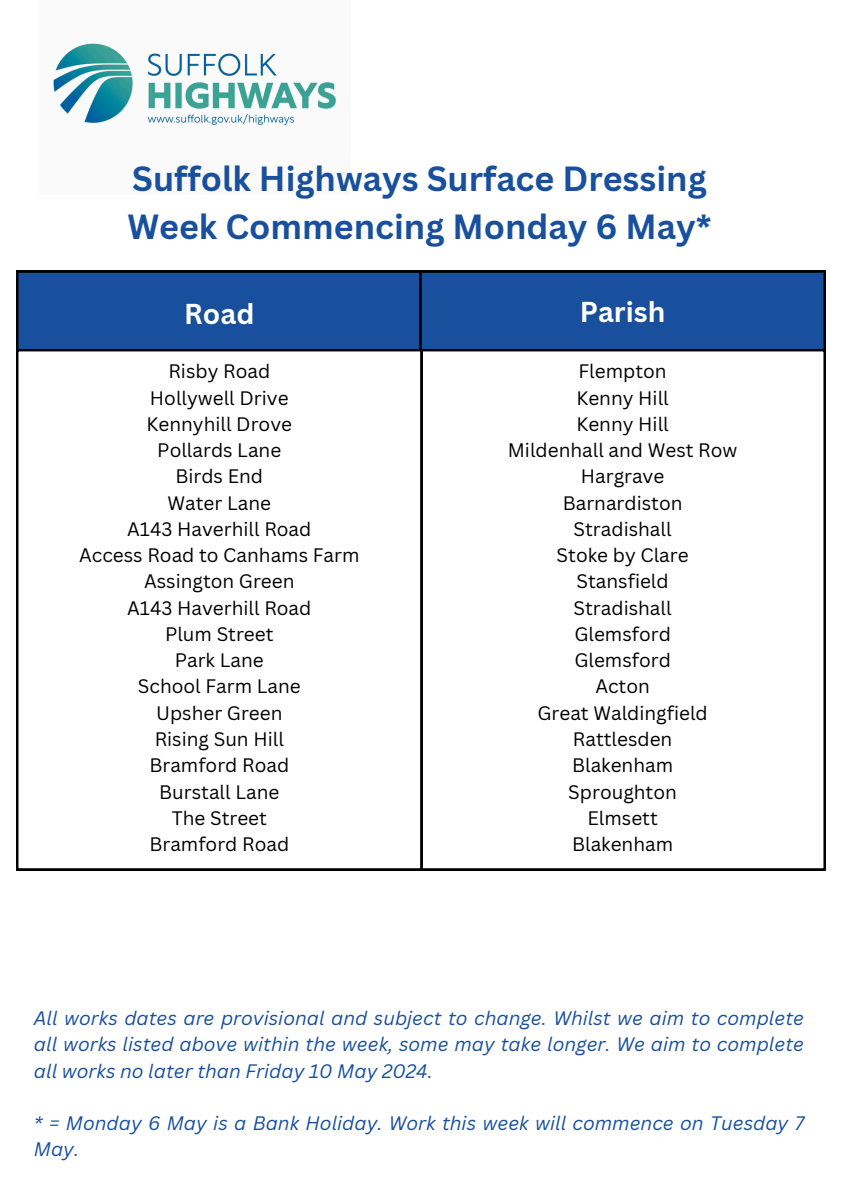
<style>
.page{position:relative;width:842px;height:1191px;background:#fff}
.page>*{position:absolute;margin:0;border:0;box-sizing:border-box;transform-origin:0 0}
.t1{font:700 34px/47.2px "Canva Sans";color:#19509d}
.t2{font:700 28px "Canva Sans";color:#fff}
.t3{font:19px "Canva Sans";color:#000}
.t4{font:italic 19px/26.2px "Canva Sans";color:#19509d;text-align:justify}
</style>
<div class="page">
<img style="left:53px;top:43px;width:283px;height:83px">
<div style="left:16px;top:270px;width:809px;height:79px;background:#19509d"></div>
<svg style="left:422px;top:349px;width:403px;height:521px"></svg>
<svg style="left:16px;top:349px;width:406px;height:521px"></svg>
<p class="t1" style="left:127px;top:155px;width:586px">Suffolk Highways Surface Dressing<br>Week Commencing Monday 6 May*</p>
<h1 class="t2" style="left:184px;top:294px;width:72px">Road</h1>
<h2 class="t2" style="left:580px;top:292px;width:87px">Parish</h2>
<h2 class="t3" style="left:168px;top:358px;width:103px">Risby Road</h2>
<p class="t3" style="left:150px;top:384px;width:140px">Hollywell Drive</p>
<p class="t3" style="left:147px;top:410px;width:147px">Kennyhill Drove</p>
<p class="t3" style="left:157px;top:436px;width:126px">Pollards Lane</p>
<p class="t3" style="left:175px;top:463px;width:89px">Birds End</p>
<p class="t3" style="left:168px;top:489px;width:105px">Water Lane</p>
<p class="t3" style="left:127px;top:515px;width:186px">A143 Haverhill Road</p>
<p class="t3" style="left:79px;top:541px;width:282px">Access Road to Canhams Farm</p>
<p class="t3" style="left:144px;top:568px;width:152px">Assington Green</p>
<p class="t3" style="left:127px;top:594px;width:186px">A143 Haverhill Road</p>
<p class="t3" style="left:165px;top:620px;width:110px">Plum Street</p>
<p class="t3" style="left:175px;top:646px;width:90px">Park Lane</p>
<p class="t3" style="left:138px;top:673px;width:164px">School Farm Lane</p>
<p class="t3" style="left:156px;top:699px;width:128px">Upsher Green</p>
<p class="t3" style="left:155px;top:725px;width:131px">Rising Sun Hill</p>
<p class="t3" style="left:149px;top:751px;width:141px">Bramford Road</p>
<p class="t3" style="left:159px;top:778px;width:122px">Burstall Lane</p>
<p class="t3" style="left:172px;top:804px;width:97px">The Street</p>
<p class="t3" style="left:149px;top:830px;width:141px">Bramford Road</p>
<p class="t3" style="left:579px;top:358px;width:90px">Flempton</p>
<p class="t3" style="left:576px;top:384px;width:94px">Kenny Hill</p>
<p class="t3" style="left:576px;top:410px;width:94px">Kenny Hill</p>
<p class="t3" style="left:508px;top:436px;width:231px">Mildenhall and West Row</p>
<p class="t3" style="left:581px;top:463px;width:85px">Hargrave</p>
<p class="t3" style="left:563px;top:489px;width:121px">Barnardiston</p>
<p class="t3" style="left:574px;top:515px;width:100px">Stradishall</p>
<p class="t3" style="left:557px;top:541px;width:134px">Stoke by Clare</p>
<p class="t3" style="left:576px;top:568px;width:94px">Stansfield</p>
<p class="t3" style="left:574px;top:594px;width:100px">Stradishall</p>
<p class="t3" style="left:574px;top:620px;width:98px">Glemsford</p>
<p class="t3" style="left:574px;top:646px;width:98px">Glemsford</p>
<p class="t3" style="left:595px;top:673px;width:56px">Acton</p>
<p class="t3" style="left:537px;top:699px;width:172px">Great Waldingfield</p>
<p class="t3" style="left:573px;top:725px;width:101px">Rattlesden</p>
<p class="t3" style="left:572px;top:751px;width:103px">Blakenham</p>
<p class="t3" style="left:568px;top:778px;width:110px">Sproughton</p>
<p class="t3" style="left:587px;top:804px;width:72px">Elmsett</p>
<p class="t3" style="left:572px;top:830px;width:103px">Blakenham</p>
<p class="t4" style="left:34px;top:1004px;width:772px">All works dates are provisional and subject to change. Whilst we aim to complete all works listed above within the week, some may take longer. We aim to complete all works no later than Friday 10 May 2024.</p>
<p class="t4" style="left:34px;top:1109px;width:772px">* = Monday 6 May is a Bank Holiday. Work this week will commence on Tuesday 7<br>May.</p>
</div>
